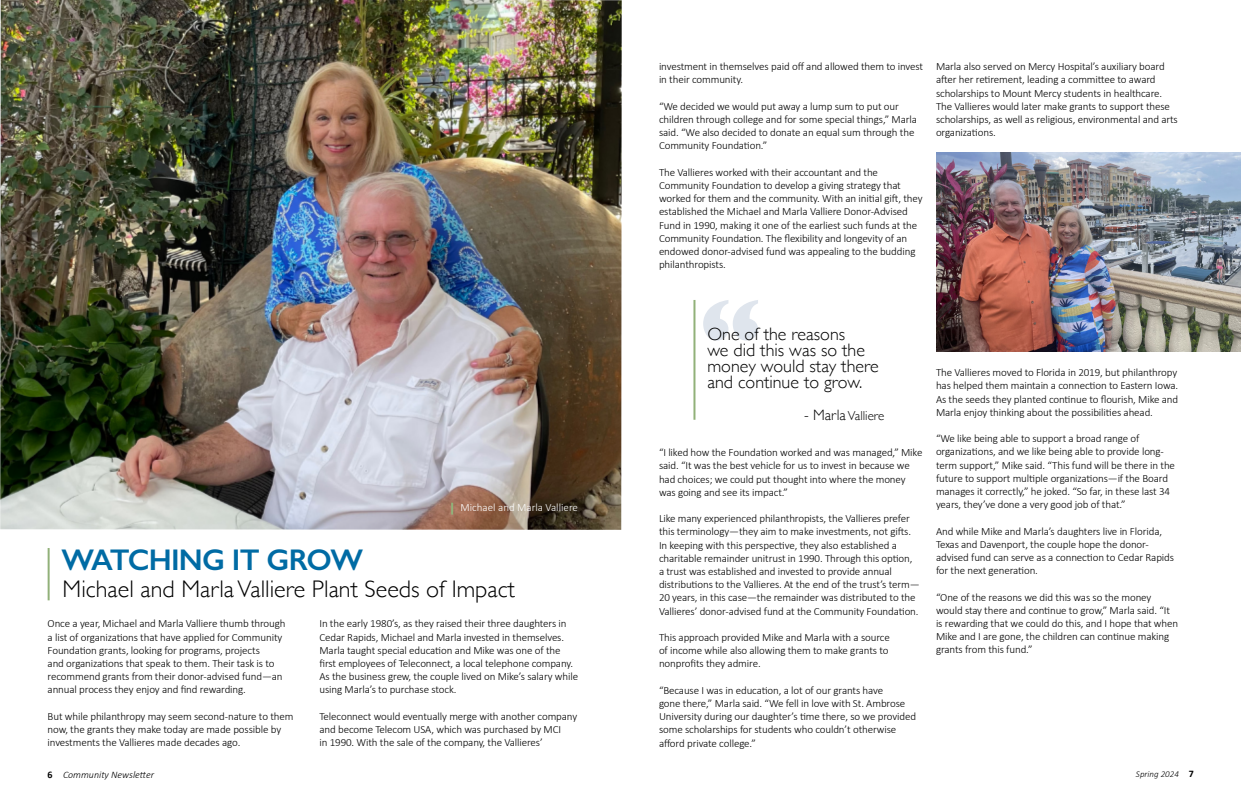
<style>
.page{position:relative;width:1242px;height:810px;background:#fff}
.page>*{position:absolute;margin:0;border:0;box-sizing:border-box;transform-origin:0 0}
.t1{font:700 110px "Gill Sans";color:#dfe5ed}
.t2{font:600 30px "Gill Sans";letter-spacing:-.025em;color:#006ba4}
.t3{font:300 24px "Gill Sans";color:#000}
.t4{font:300 18px/16px "Gill Sans";color:#000}
.t5{font:300 13px "Gill Sans";color:#000}
.t6{font:300 11px/13.2px "Calibri";letter-spacing:-.01em;color:#000}
.t7{font:300 11px "Calibri";color:#fefefe}
.t8{font:italic 300 10px "Calibri";color:#000}
.t9{font:700 10px "Calibri";color:#000}
.t10{font:italic 300 9px "Calibri";color:#000}
.s1{font-size:15px}
</style>
<div class="page">
<img style="left:0;top:0;width:622px;height:530px">
<hr style="left:48px;top:548px;width:2px;height:52px;background:#91b179">
<hr style="left:693px;top:300px;width:2px;height:120px;background:#91b179">
<svg style="left:451px;top:503px;width:2px;height:12px"></svg>
<img style="left:936px;top:153px;width:305px;height:198px">
<p class="t2" style="left:62px;top:542px;width:303px">WATCHING IT GROW</p>
<p class="t7" style="left:461px;top:500px;width:119px">Michael and Marla Valliere</p>
<p class="t3" style="left:63px;top:570px;width:454px">Michael and Marla Valliere Plant Seeds of Impact</p>
<p class="t6" style="left:48px;top:617px;width:239px">Once a year, Michael and Marla Valliere thumb through a list of organizations that have applied for Community Foundation grants, looking for programs, projects<br>and organizations that speak to them. Their task is to recommend grants from their donor-advised fund—an annual process they enjoy and find rewarding.</p>
<p class="t6" style="left:48px;top:709px;width:247px">But while philanthropy may seem second-nature to them now, the grants they make today are made possible by investments the Vallieres made decades ago.</p>
<p class="t6" style="left:319px;top:617px;width:260px">In the early 1980’s, as they raised their three daughters in Cedar Rapids, Michael and Marla invested in themselves.<br>Marla taught special education and Mike was one of the first employees of Teleconnect, a local telephone company.<br>As the business grew, the couple lived on Mike’s salary while using Marla’s to purchase stock.</p>
<p class="t6" style="left:319px;top:709px;width:259px">Teleconnect would eventually merge with another company and become Telecom USA, which was purchased by MCI<br>in 1990. With the sale of the company, the Vallieres’</p>
<p class="t6" style="left:659px;top:60px;width:266px">investment in themselves paid off and allowed them to invest in their community.</p>
<p class="t6" style="left:659px;top:99px;width:260px">“We decided we would put away a lump sum to put our children through college and for some special things,” Marla said. “We also decided to donate an equal sum through the Community Foundation.”</p>
<p class="t6" style="left:659px;top:165px;width:265px">The Vallieres worked with their accountant and the Community Foundation to develop a giving strategy that worked for them and the community. With an initial gift, they established the Michael and Marla Valliere Donor-Advised Fund in 1990, making it one of the earliest such funds at the Community Foundation. The flexibility and longevity of an endowed donor-advised fund was appealing to the budding philanthropists.</p>
<p class="t1" style="left:699px;top:251px;width:63px">“</p>
<p class="t4" style="left:707px;top:325px;width:173px">One of the reasons<br>we did this was so the money would stay there and continue to grow.</p>
<p class="t5" style="left:804px;top:405px;width:82px"><span class="s1">- Marla</span> Valliere</p>
<p class="t6" style="left:659px;top:446px;width:265px">“I liked how the Foundation worked and was managed,” Mike said. “It was the best vehicle for us to invest in because we had choices; we could put thought into where the money was going and see its impact.”</p>
<p class="t6" style="left:659px;top:512px;width:262px">Like many experienced philanthropists, the Vallieres prefer this terminology—they aim to make investments, not gifts.<br>In keeping with this perspective, they also established a charitable remainder unitrust in 1990. Through this option, a trust was established and invested to provide annual distributions to the Vallieres. At the end of the trust’s term— 20 years, in this case—the remainder was distributed to the Vallieres’ donor-advised fund at the Community Foundation.</p>
<p class="t6" style="left:659px;top:631px;width:232px">This approach provided Mike and Marla with a source of income while also allowing them to make grants to nonprofits they admire.</p>
<p class="t6" style="left:659px;top:684px;width:259px">“Because I was in education, a lot of our grants have<br>gone there,” Marla said. “We fell in love with St. Ambrose University during our daughter’s time there, so we provided some scholarships for students who couldn’t otherwise afford private college.”</p>
<p class="t6" style="left:936px;top:60px;width:243px">Marla also served on Mercy Hospital’s auxiliary board after her retirement, leading a committee to award scholarships to Mount Mercy students in healthcare.<br>The Vallieres would later make grants to support these scholarships, as well as religious, environmental and arts organizations.</p>
<p class="t6" style="left:936px;top:366px;width:244px;text-align:justify">The Vallieres moved to Florida in 2019, but philanthropy has helped them maintain a connection to Eastern Iowa.<br>As the seeds they planted continue to flourish, Mike and Marla enjoy thinking about the possibilities ahead.</p>
<p class="t6" style="left:936px;top:432px;width:241px">“We like being able to support a broad range of organizations, and we like being able to provide long&shy;term support,” Mike said. “This fund will be there in the future to support multiple organizations—if the Board manages it correctly,” he joked. “So far, in these last 34 years, they’ve done a very good job of that.”</p>
<p class="t6" style="left:936px;top:524px;width:240px">And while Mike and Marla’s daughters live in Florida, Texas and Davenport, the couple hope the donor&shy;advised fund can serve as a connection to Cedar Rapids for the next generation.</p>
<p class="t6" style="left:936px;top:590px;width:244px">“One of the reasons we did this was so the money would stay there and continue to grow,” Marla said. “It is rewarding that we could do this, and I hope that when Mike and I are gone, the children can continue making grants from this fund.”</p>
<p class="t9" style="left:48px;top:767px;width:7px">6</p>
<p class="t10" style="left:1136px;top:768px;width:45px">Spring 2024</p>
<p class="t9" style="left:1189px;top:767px;width:7px">7</p>
<p class="t8" style="left:63px;top:768px;width:93px">Community Newsletter</p>
</div>
